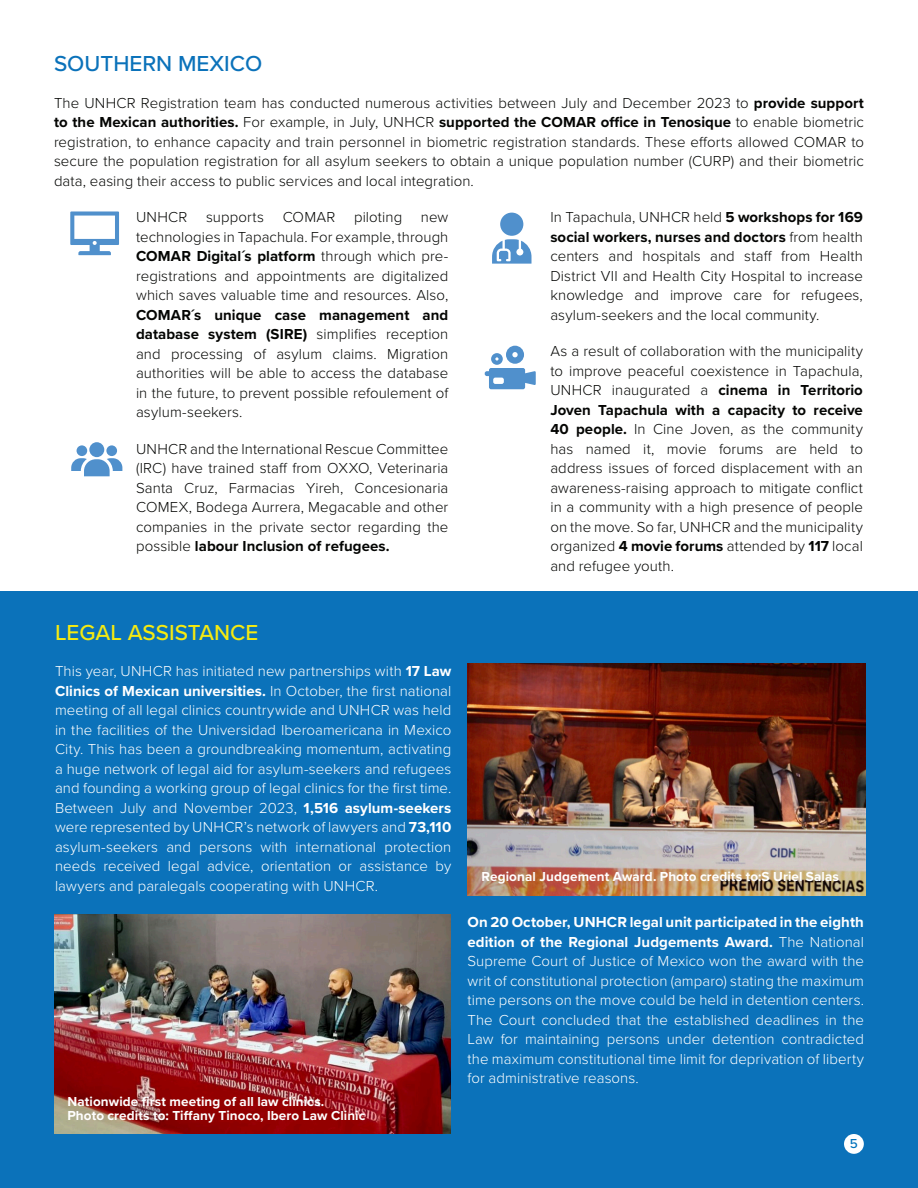
<style>
.page{position:relative;width:918px;height:1188px;background:#fff}
.page>*{position:absolute;margin:0;border:0;box-sizing:border-box;transform-origin:0 0}
.t1{font:500 22.5px "Proxima Nova";color:#f5ea11}
.t2{font:500 22.5px "Proxima Nova";color:#0b72ba}
.t3{font:300 15px/19.5px "Proxima Nova";letter-spacing:.005em;color:#040503;text-align:justify}
.t4{font:300 15px/19.5px "Proxima Nova";letter-spacing:.005em;color:#fff;text-align:justify}
.CAPTIOSN{font:700 13.5px "Proxima Nova";letter-spacing:.005em;color:#fff}
.t5{font:500 13.5px "Proxima Nova";color:#0072bc}
.s1{font-weight:700}
</style>
<div class="page">
<div style="left:0;top:591px;width:918px;height:597px;background:#0b72ba"></div>
<div style="left:844px;top:1134px;width:20px;height:20px;background:#fff;border-radius:50%"></div>
<img style="left:54px;top:915px;width:397px;height:219px">
<img style="left:468px;top:664px;width:397px;height:232px">
<svg style="left:70px;top:211px;width:49px;height:44px"></svg>
<svg style="left:71px;top:458px;width:51px;height:18px"></svg>
<div style="left:89px;top:442px;width:15px;height:15px;background:#5090cc;border-radius:50%"></div>
<div style="left:77px;top:445px;width:10px;height:11px;background:#5090cc;border-radius:50%"></div>
<div style="left:106px;top:445px;width:11px;height:11px;background:#5090cc;border-radius:50%"></div>
<svg style="left:485px;top:346px;width:51px;height:43px"></svg>
<svg style="left:492px;top:239px;width:39px;height:25px"></svg>
<div style="left:500px;top:213px;width:23px;height:23px;background:#5090cc;border-radius:50%"></div>
<p class="t2" style="left:54px;top:47px;width:210px">SOUTHERN MEXICO</p>
<p class="t3" style="left:54px;top:92px;width:812px">The UNHCR Registration team has conducted numerous activities between July and December 2023 to <span class="s1">provide support to the Mexican authorities.</span> For example, in July, UNHCR <span class="s1">supported the COMAR office in Tenosique</span> to enable biometric registration, to enhance capacity and train personnel in biometric registration standards. These efforts allowed COMAR to secure the population registration for all asylum seekers to obtain a unique population number (CURP) and their biometric data, easing their access to public services and local integration.</p>
<p class="t3" style="left:136px;top:207px;width:314px">UNHCR supports COMAR piloting new technologies in Tapachula. For example, through <span class="s1">COMAR Digital´s platform</span> through which pre&shy;registrations and appointments are digitalized which saves valuable time and resources. Also, <span class="s1">COMAR´s unique case management and database system (SIRE)</span> simplifies reception and processing of asylum claims. Migration authorities will be able to access the database in the future, to prevent possible refoulement of asylum-seekers.</p>
<p class="t3" style="left:136px;top:438px;width:314px">UNHCR and the International Rescue Committee (IRC) have trained staff from OXXO, Veterinaria Santa Cruz, Farmacias Yireh, Concesionaria COMEX, Bodega Aurrera, Megacable and other companies in the private sector regarding the possible <span class="s1">labour Inclusion of refugees.</span></p>
<p class="t3" style="left:550px;top:207px;width:314px">In Tapachula, UNHCR held <span class="s1">5 workshops for 169 social workers, nurses and doctors</span> from health centers and hospitals and staff from Health District VII and Health City Hospital to increase knowledge and improve care for refugees, asylum-seekers and the local community.</p>
<p class="t3" style="left:550px;top:341px;width:314px">As a result of collaboration with the municipality to improve peaceful coexistence in Tapachula, UNHCR inaugurated a <span class="s1">cinema in Territorio Joven Tapachula with a capacity to receive 40 people.</span> In Cine Joven, as the community has named it, movie forums are held to address issues of forced displacement with an awareness-raising approach to mitigate conflict in a community with a high presence of people on the move. So far, UNHCR and the municipality organized <span class="s1">4 movie forums</span> attended by <span class="s1">117</span> local and refugee youth.</p>
<p class="t1" style="left:55px;top:616px;width:205px">LEGAL ASSISTANCE</p>
<p class="t4" style="left:55px;top:661px;width:398px">This year, UNHCR has initiated new partnerships with <span class="s1">17 Law Clinics of Mexican universities.</span> In October, the first national meeting of all legal clinics countrywide and UNHCR was held in the facilities of the Universidad Iberoamericana in Mexico City. This has been a groundbreaking momentum, activating a huge network of legal aid for asylum-seekers and refugees and founding a working group of legal clinics for the first time.<br>Between July and November 2023, <span class="s1">1,516 asylum-seekers </span>were represented by UNHCR’s network of lawyers and <span class="s1">73,110 </span>asylum-seekers and persons with international protection needs received legal advice, orientation or assistance by lawyers and paralegals cooperating with UNHCR.</p>
<p class="CAPTIOSN" style="left:67px;top:1092px;width:259px">Nationwide first meeting of all law clinics.</p>
<p class="CAPTIOSN" style="left:67px;top:1105px;width:300px">Photo credits to: Tiffany Tinoco, Ibero Law Clinic</p>
<p class="CAPTIOSN" style="left:482px;top:867px;width:359px">Regional Judgement Award. Photo credits to:S Uriel Salas</p>
<p class="t4" style="left:468px;top:912px;width:398px"><span class="s1">On 20 October, UNHCR legal unit participated in the eighth edition of the Regional Judgements Award.</span> The National Supreme Court of Justice of Mexico won the award with the writ of constitutional protection (amparo) stating the maximum time persons on the move could be held in detention centers.<br>The Court concluded that the established deadlines in the Law for maintaining persons under detention contradicted the maximum constitutional time limit for deprivation of liberty for administrative reasons.</p>
<p class="t5" style="left:850px;top:1134px;width:10px">5</p>
</div>
